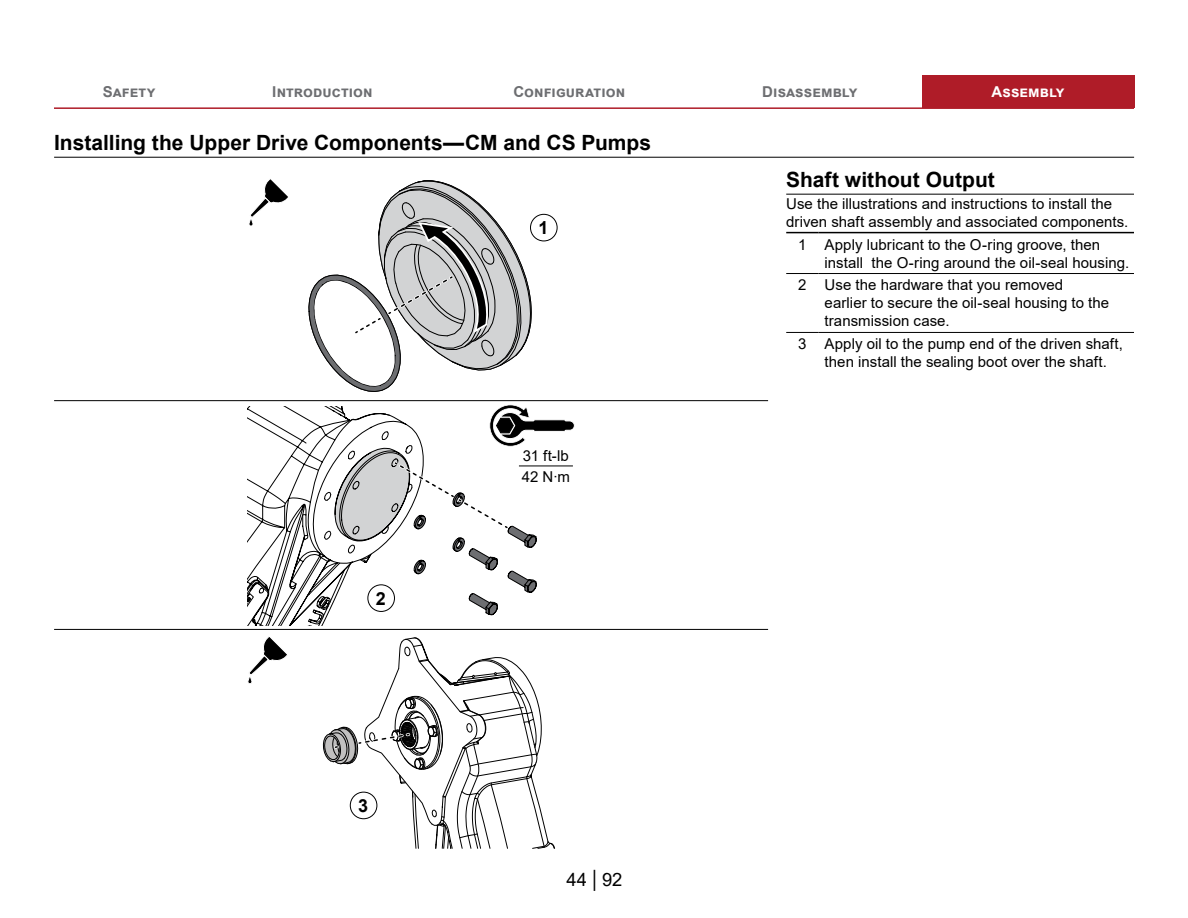
<style>
.page{position:relative;width:1188px;height:918px;background:#fff}
.page>*{position:absolute;margin:0;border:0;box-sizing:border-box;transform-origin:0 0}
.t1{font:700 21px "Arial";color:#000}
.t2{font:18.3px "Arial";color:#000}
.t3{font:700 18px "Arial";color:#000}
.t4{font:15px/18px "Arial";letter-spacing:.005em;color:#000}
.t5{font:700 15px "Arial";letter-spacing:.005em;color:#6d6e71}
.t6{font:700 15px "Arial";letter-spacing:.01em;color:#fff}
.s1{font-family:"Arial Narrow";font-size:22.5px}
</style>
<div class="page">
<hr style="left:54px;top:107px;width:1080px;height:2px;background:#af1c28">
<div style="left:922px;top:75px;width:212px;height:32px;background:#af1c28"></div>
<hr style="left:54px;top:157px;width:1080px;height:1px;background:#000">
<hr style="left:54px;top:400px;width:714px;height:1px;background:#000">
<hr style="left:54px;top:629px;width:714px;height:1px;background:#000">
<svg style="left:308px;top:180px;width:224px;height:212px"></svg>
<div style="left:530px;top:214px;width:27px;height:27px;border:1px solid #000;border-radius:50%"></div>
<svg style="left:247px;top:406px;width:88px;height:219px"></svg>
<svg style="left:247px;top:583px;width:22px;height:42px"></svg>
<svg style="left:335px;top:405px;width:240px;height:210px"></svg>
<hr style="left:519px;top:466px;width:54px;height:1px;background:#000">
<div style="left:368px;top:585px;width:26px;height:26px;background:#fff;border-radius:50%"></div>
<div style="left:368px;top:585px;width:27px;height:27px;border:1px solid #000;border-radius:50%"></div>
<svg style="left:323px;top:637px;width:232px;height:212px"></svg>
<div style="left:350px;top:792px;width:27px;height:27px;background:#fff;border-radius:50%"></div>
<div style="left:350px;top:792px;width:27px;height:27px;border:1px solid #000;border-radius:50%"></div>
<hr style="left:786px;top:232px;width:33px;height:1px;background:#000">
<hr style="left:819px;top:232px;width:315px;height:1px;background:#000">
<hr style="left:786px;top:273px;width:33px;height:1px;background:#000">
<hr style="left:786px;top:332px;width:33px;height:1px;background:#000">
<hr style="left:819px;top:273px;width:315px;height:1px;background:#000">
<hr style="left:819px;top:332px;width:315px;height:1px;background:#000">
<hr style="left:786px;top:194px;width:348px;height:1px;background:#000">
<svg style="left:248px;top:636px;width:39px;height:48px"></svg>
<svg style="left:249px;top:179px;width:39px;height:47px"></svg>
<p class="t5" style="left:103px;top:81px;width:54px">Safety</p>
<p class="t5" style="left:272px;top:81px;width:102px">Introduction</p>
<p class="t5" style="left:513px;top:81px;width:113px">Configuration</p>
<p class="t5" style="left:762px;top:81px;width:96px">Disassembly</p>
<p class="t6" style="left:992px;top:81px;width:74px">Assembly</p>
<h1 class="t1" style="left:54px;top:128px;width:599px">Installing the Upper Drive Components—CM and CS Pumps</h1>
<p class="t3" style="left:376px;top:586px;width:12px">2</p>
<p class="t3" style="left:358px;top:793px;width:12px">3</p>
<p class="t3" style="left:538px;top:215px;width:12px">1</p>
<p class="t4" style="left:522px;top:446px;width:49px;line-height:20.4px">31 ft-lb<br>42 N∙m</p>
<p class="t2" style="left:566px;top:867px;width:58px">44 <span class="s1">|</span> 92</p>
<h1 class="t1" style="left:786px;top:165px;width:210px">Shaft without Output</h1>
<p class="t4" style="left:786px;top:194px;width:344px">Use the illustrations and instructions to install the driven shaft assembly and associated components.</p>
<p class="t4" style="left:825px;top:235px;width:306px;text-indent:-26px">1 Apply lubricant to the O-ring groove, then install the O-ring around the oil-seal housing.</p>
<p class="t4" style="left:825px;top:276px;width:286px;text-indent:-26px">2 Use the hardware that you removed<br>earlier to secure the oil-seal housing to the transmission case.</p>
<p class="t4" style="left:825px;top:335px;width:300px;text-indent:-26px">3 Apply oil to the pump end of the driven shaft, then install the sealing boot over the shaft.</p>
</div>
